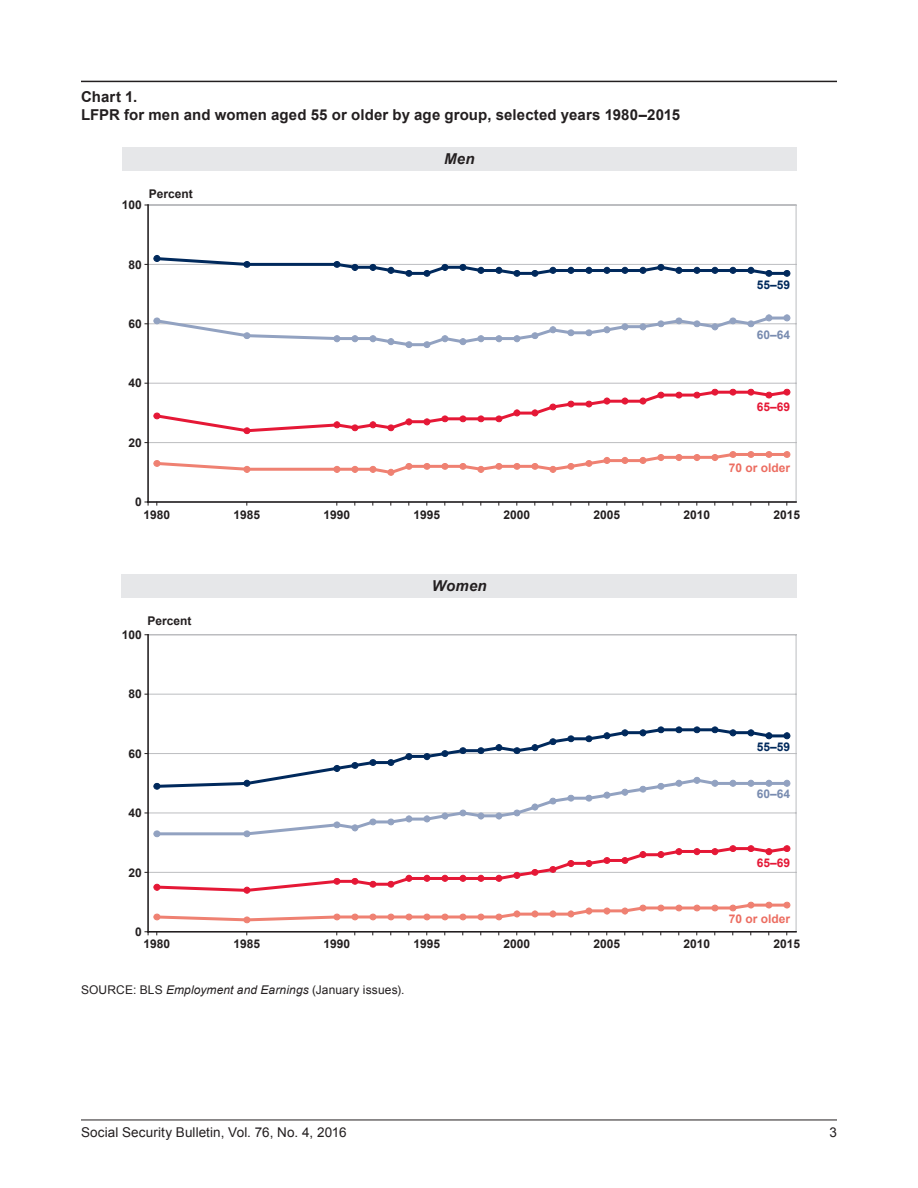
<style>
.page{position:relative;width:918px;height:1188px;background:#fff}
.page>*{position:absolute;margin:0;border:0;box-sizing:border-box;transform-origin:0 0}
._14_-_Chart_Title{font:700 15px/18px "Arial";letter-spacing:.01em;color:#231f20}
.t1{font:italic 700 15px "Arial";letter-spacing:.01em;color:#231f20}
.Footer__Right{font:13.5px "Arial";letter-spacing:.01em;color:#231f20}
.t2{font:700 12px "Arial";color:#231f20}
._16_-_Chart_Note{font:12px "Arial";letter-spacing:.01em;color:#231f20}
.t3{font:700 12px "Arial";color:#ec6d61}
.t4{font:700 12px "Arial";color:#00295c}
.t5{font:700 12px "Arial";color:#798cb0}
.t6{font:700 12px "Arial";color:#e51836}
.s1{font-style:italic}
</style>
<div class="page">
<hr style="left:81px;top:1120px;width:756px;height:1px;background:#231f20">
<div style="left:122px;top:147px;width:675px;height:24px;background:#e6e7e9"></div>
<div style="left:122px;top:574px;width:675px;height:24px;background:#e6e7e9"></div>
<hr style="left:148px;top:264px;width:648px;height:1px;background:#bcbdc0">
<hr style="left:148px;top:323px;width:648px;height:1px;background:#bcbdc0">
<hr style="left:148px;top:383px;width:648px;height:1px;background:#bcbdc0">
<hr style="left:148px;top:442px;width:648px;height:1px;background:#bcbdc0">
<hr style="left:796px;top:205px;width:1px;height:297px;background:#bcbdc0">
<hr style="left:148px;top:205px;width:648px;height:1px;background:#bcbdc0">
<hr style="left:147px;top:501px;width:650px;height:2px;background:#231f20">
<hr style="left:147px;top:204px;width:2px;height:299px;background:#231f20">
<svg style="left:154px;top:255px;width:635px;height:22px"></svg>
<svg style="left:784px;top:270px;width:6px;height:6px"></svg>
<svg style="left:154px;top:315px;width:636px;height:33px"></svg>
<svg style="left:784px;top:315px;width:6px;height:6px"></svg>
<svg style="left:154px;top:389px;width:637px;height:45px"></svg>
<svg style="left:784px;top:389px;width:6px;height:6px"></svg>
<svg style="left:154px;top:451px;width:635px;height:25px"></svg>
<svg style="left:784px;top:452px;width:6px;height:6px"></svg>
<hr style="left:148px;top:694px;width:648px;height:1px;background:#bcbdc0">
<hr style="left:148px;top:753px;width:648px;height:1px;background:#bcbdc0">
<hr style="left:148px;top:813px;width:648px;height:1px;background:#bcbdc0">
<hr style="left:148px;top:872px;width:648px;height:1px;background:#bcbdc0">
<hr style="left:796px;top:634px;width:1px;height:298px;background:#bcbdc0">
<hr style="left:148px;top:634px;width:648px;height:1px;background:#bcbdc0">
<hr style="left:147px;top:931px;width:650px;height:2px;background:#231f20">
<hr style="left:147px;top:634px;width:2px;height:298px;background:#231f20">
<svg style="left:154px;top:727px;width:636px;height:110px"></svg>
<svg style="left:784px;top:780px;width:6px;height:6px"></svg>
<svg style="left:154px;top:845px;width:637px;height:48px"></svg>
<svg style="left:784px;top:846px;width:6px;height:6px"></svg>
<svg style="left:154px;top:902px;width:635px;height:21px"></svg>
<svg style="left:784px;top:902px;width:6px;height:6px"></svg>
<hr style="left:81px;top:81px;width:756px;height:1px;background:#231f20">
<p class="_14_-_Chart_Title" style="left:81px;top:89px;width:601px">Chart 1.<br>LFPR for men and women aged 55 or older by age group, selected years 1980–2015</p>
<p class="t2" style="left:122px;top:197px;width:22px">100</p>
<p class="t2" style="left:149px;top:186px;width:46px">Percent</p>
<p class="t2" style="left:128px;top:256px;width:15px">80</p>
<p class="t2" style="left:128px;top:316px;width:15px">60</p>
<p class="t2" style="left:128px;top:375px;width:15px">40</p>
<p class="t2" style="left:128px;top:435px;width:15px">20</p>
<p class="t2" style="left:135px;top:494px;width:8px">0</p>
<p class="t1" style="left:444px;top:149px;width:32px">Men</p>
<p class="t4" style="left:757px;top:277px;width:35px">55–59</p>
<p class="t5" style="left:757px;top:326px;width:35px">60–64</p>
<p class="t6" style="left:757px;top:399px;width:35px">65–69</p>
<p class="t3" style="left:729px;top:460px;width:63px">70 or older</p>
<p class="t2" style="left:144px;top:507px;width:28px">1980</p>
<p class="t2" style="left:234px;top:507px;width:28px">1985</p>
<p class="t2" style="left:324px;top:507px;width:28px">1990</p>
<p class="t2" style="left:414px;top:507px;width:28px">1995</p>
<p class="t2" style="left:504px;top:507px;width:28px">2000</p>
<p class="t2" style="left:594px;top:507px;width:28px">2005</p>
<p class="t2" style="left:684px;top:507px;width:28px">2010</p>
<p class="t2" style="left:774px;top:507px;width:28px">2015</p>
<p class="t2" style="left:147px;top:613px;width:46px">Percent</p>
<p class="t2" style="left:122px;top:627px;width:22px">100</p>
<p class="t2" style="left:129px;top:686px;width:15px">80</p>
<p class="t2" style="left:129px;top:746px;width:15px">60</p>
<p class="t2" style="left:129px;top:805px;width:15px">40</p>
<p class="t2" style="left:129px;top:864px;width:15px">20</p>
<p class="t2" style="left:135px;top:924px;width:8px">0</p>
<p class="t1" style="left:432px;top:576px;width:56px">Women</p>
<p class="t4" style="left:757px;top:738px;width:35px">55–59</p>
<p class="t5" style="left:757px;top:786px;width:35px">60–64</p>
<p class="t6" style="left:757px;top:855px;width:35px">65–69</p>
<p class="t3" style="left:729px;top:911px;width:63px">70 or older</p>
<p class="t2" style="left:144px;top:936px;width:28px">1980</p>
<p class="t2" style="left:234px;top:936px;width:28px">1985</p>
<p class="t2" style="left:324px;top:936px;width:28px">1990</p>
<p class="t2" style="left:414px;top:936px;width:28px">1995</p>
<p class="t2" style="left:504px;top:936px;width:28px">2000</p>
<p class="t2" style="left:594px;top:936px;width:28px">2005</p>
<p class="t2" style="left:684px;top:936px;width:28px">2010</p>
<p class="t2" style="left:774px;top:936px;width:28px">2015</p>
<p class="_16_-_Chart_Note" style="left:81px;top:982px;width:325px">SOURCE: BLS <span class="s1">Employment and Earnings</span> (January issues).</p>
<p class="Footer__Right" style="left:81px;top:1123px;width:267px">Social Security Bulletin, Vol. 76, No. 4, 2016</p>
<p class="Footer__Right" style="left:829px;top:1123px;width:9px">3</p>
</div>
